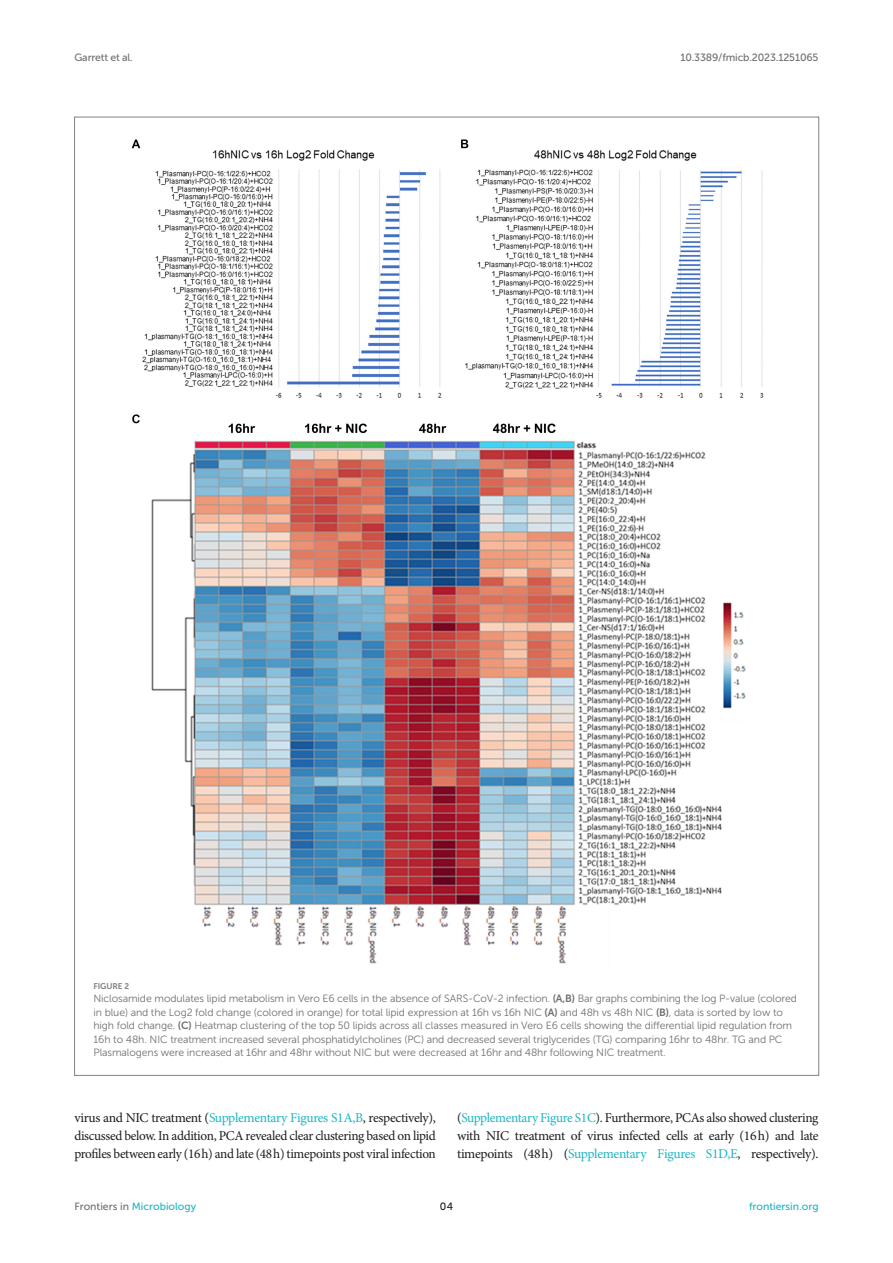
<style>
.page{position:relative;width:893px;height:1263px;background:#fff}
.page>*{position:absolute;margin:0;border:0;box-sizing:border-box;transform-origin:0 0}
.TEXT_FLUSH{font:13.5px/18px "Minion Pro";letter-spacing:-.025em;color:#1b1c1b;text-align:justify}
.FIG_LEG{font:10.5px/13.5px "Museo Sans 300";letter-spacing:-.01em;color:#706f70}
.t1{font:10.5px "Museo Sans 500";letter-spacing:-.015em;color:#706f70}
.t2{font:10.5px "Museo Sans 500";color:#1db5c3}
.t3{font:10.5px "Museo Sans 500";color:#1b1c1b}
.FIG_HD{font:8.25px "Museo Sans 700";letter-spacing:-.01em;color:#7e7f7f}
.s1{font-family:"Museo Sans 700"}
.s2{color:#1db5c3}
.s3{color:#706f70}
</style>
<div class="page">
<img style="left:131px;top:139px;width:633px;height:825px">
<p class="t1" style="left:74px;top:51px;width:60px">Garrett et al.</p>
<p class="t1" style="left:680px;top:51px;width:140px">10.3389/fmicb.2023.1251065</p>
<p class="FIG_HD" style="left:94px;top:981px;width:37px">FIGURE 2</p>
<p class="FIG_LEG" style="left:94px;top:992px;width:705px">Niclosamide modulates lipid metabolism in Vero E6 cells in the absence of SARS-CoV-2 infection. <span class="s1">(A,B)</span> Bar graphs combining the log P-value (colored in blue) and the Log2 fold change (colored in orange) for total lipid expression at 16h vs 16h NIC <span class="s1">(A)</span> and 48h vs 48h NIC <span class="s1">(B)</span>, data is sorted by low to high fold change. <span class="s1">(C)</span> Heatmap clustering of the top 50 lipids across all classes measured in Vero E6 cells showing the differential lipid regulation from 16h to 48h. NIC treatment increased several phosphatidylcholines (PC) and decreased several triglycerides (TG) comparing 16hr to 48hr. TG and PC Plasmalogens were increased at 16hr and 48hr without NIC but were decreased at 16hr and 48hr following NIC treatment.</p>
<p class="TEXT_FLUSH" style="left:74px;top:1109px;width:363px">virus and NIC treatment (<span class="s2">Supplementary Figures S1A,B</span>, respectively), discussed below. In addition, PCA revealed clear clustering based on lipid profiles between early (16h) and late (48h) timepoints post viral infection</p>
<p class="TEXT_FLUSH" style="left:457px;top:1109px;width:363px">(<span class="s2">Supplementary Figure S1C</span>). Furthermore, PCAs also showed clustering with NIC treatment of virus infected cells at early (16h) and late timepoints (48h) (<span class="s2">Supplementary Figures S1D,E</span>, respectively).</p>
<p class="t2" style="left:74px;top:1200px;width:123px"><span class="s3">Frontiers in</span> Microbiology</p>
<p class="t3" style="left:440px;top:1200px;width:15px">04</p>
<p class="t2" style="left:749px;top:1200px;width:71px">frontiersin.org</p>
</div>
